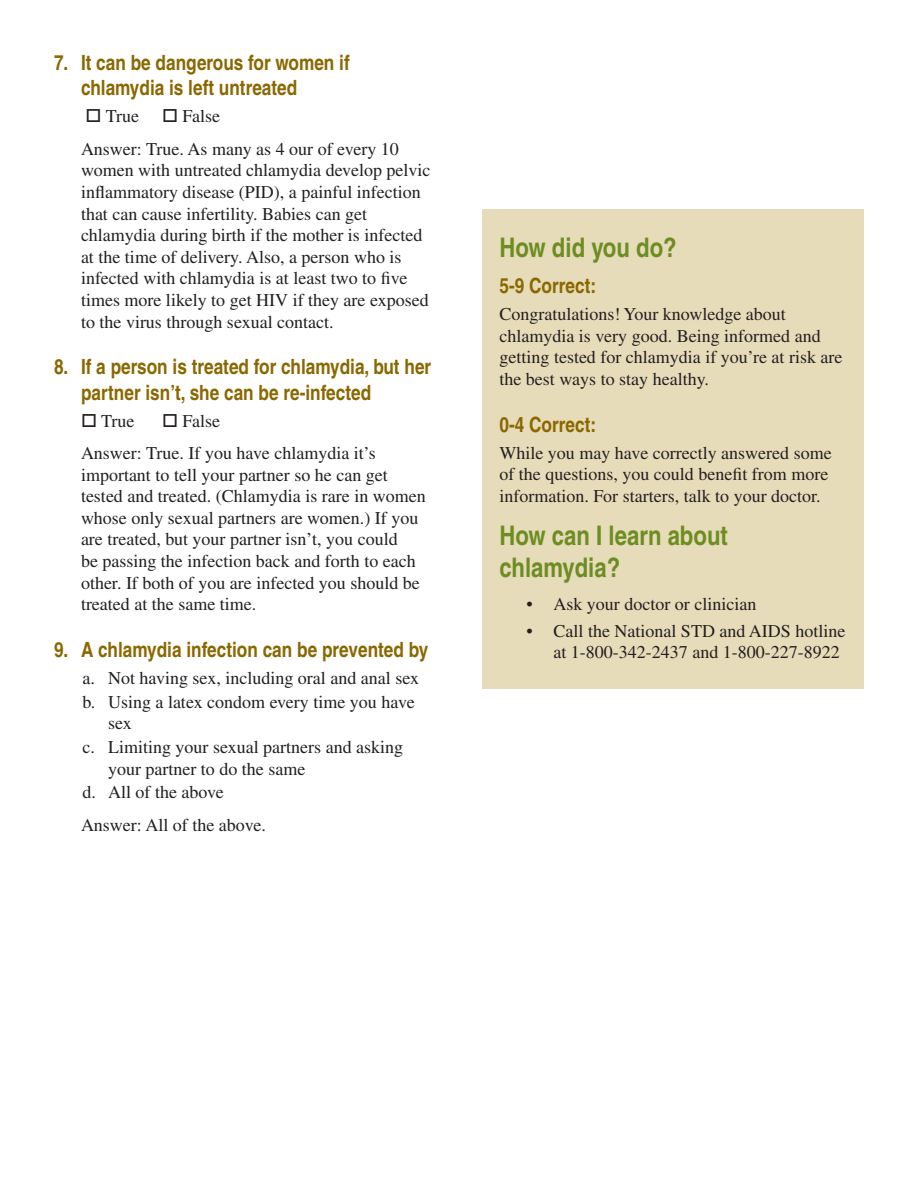
<style>
.page{position:relative;width:918px;height:1188px;background:#fff}
.page>*{position:absolute;margin:0;border:0;box-sizing:border-box;transform-origin:0 0}
.Subhead_1{font:700 condensed 27px/32.4px "Helvetica";color:#6d8d23}
.Subhead_2{font:700 condensed 21px/25.2px "Helvetica";color:#8a6800}
.Answer{font:18px/21.6px "Times";color:#231f20}
.Body_text{font:18px/21.6px "Times";color:#231f20}
.Indent{font:18px/21.6px "Times";color:#231f20}
.Bullets{font:18px/21.6px "Times";color:#231f20}
.True_or_False{font:18px "Times";color:#231f20}
</style>
<div class="page">
<div style="left:483px;top:209px;width:381px;height:479px;background:#e7dcb9"></div>
<p class="Subhead_2" style="left:81px;top:50px;width:270px;text-indent:-27px">7. It can be dangerous for women if chlamydia is left untreated</p>
<p class="Body_text" style="left:86px;top:105px;width:55px">□ True</p>
<p class="Body_text" style="left:162px;top:105px;width:60px">□ False</p>
<p class="Answer" style="left:81px;top:138px;width:351px">Answer: True. As many as 4 our of every 10 women with untreated chlamydia develop pelvic inflammatory disease (PID), a painful infection that can cause infertility. Babies can get chlamydia during birth if the mother is infected at the time of delivery. Also, a person who is infected with chlamydia is at least two to five times more likely to get HIV if they are exposed to the virus through sexual contact.</p>
<p class="Subhead_2" style="left:81px;top:354px;width:352px;text-indent:-27px">8. If a person is treated for chlamydia, but her partner isn’t, she can be re-infected</p>
<p class="True_or_False" style="left:81px;top:410px;width:55px">□ True</p>
<p class="True_or_False" style="left:162px;top:410px;width:60px">□ False</p>
<p class="Answer" style="left:81px;top:442px;width:346px">Answer: True. If you have chlamydia it’s important to tell your partner so he can get tested and treated. (Chlamydia is rare in women whose only sexual partners are women.) If you are treated, but your partner isn’t, you could<br>be passing the infection back and forth to each other. If both of you are infected you should be treated at the same time.</p>
<p class="Subhead_2" style="left:54px;top:637px;width:376px">9. A chlamydia infection can be prevented by</p>
<p class="Indent" style="left:82px;top:667px;width:338px">a. Not having sex, including oral and anal sex</p>
<p class="Indent" style="left:108px;top:691px;width:308px;text-indent:-26px">b. Using a latex condom every time you have sex</p>
<p class="Indent" style="left:108px;top:736px;width:297px;text-indent:-26px">c. Limiting your sexual partners and asking your partner to do the same</p>
<p class="Indent" style="left:82px;top:782px;width:143px">d. All of the above</p>
<p class="Answer" style="left:81px;top:814px;width:186px">Answer: All of the above.</p>
<p class="Subhead_1" style="left:500px;top:231px;width:179px">How did you do?</p>
<p class="Subhead_2" style="left:500px;top:273px;width:98px">5-9 Correct:</p>
<p class="Body_text" style="left:500px;top:303px;width:345px">Congratulations! Your knowledge about chlamydia is very good. Being informed and getting tested for chlamydia if you’re at risk are the best ways to stay healthy.</p>
<p class="Subhead_2" style="left:500px;top:411px;width:98px">0-4 Correct:</p>
<p class="Body_text" style="left:500px;top:442px;width:334px">While you may have correctly answered some of the questions, you could benefit from more information. For starters, talk to your doctor.</p>
<p class="Subhead_1" style="left:500px;top:519px;width:230px">How can I learn about chlamydia?</p>
<p class="Bullets" style="left:526px;top:593px;width:231px">• Ask your doctor or clinician</p>
<p class="Bullets" style="left:554px;top:620px;width:293px;text-indent:-27px">• Call the National STD and AIDS hotline at 1-800-342-2437 and 1-800-227-8922</p>
</div>
